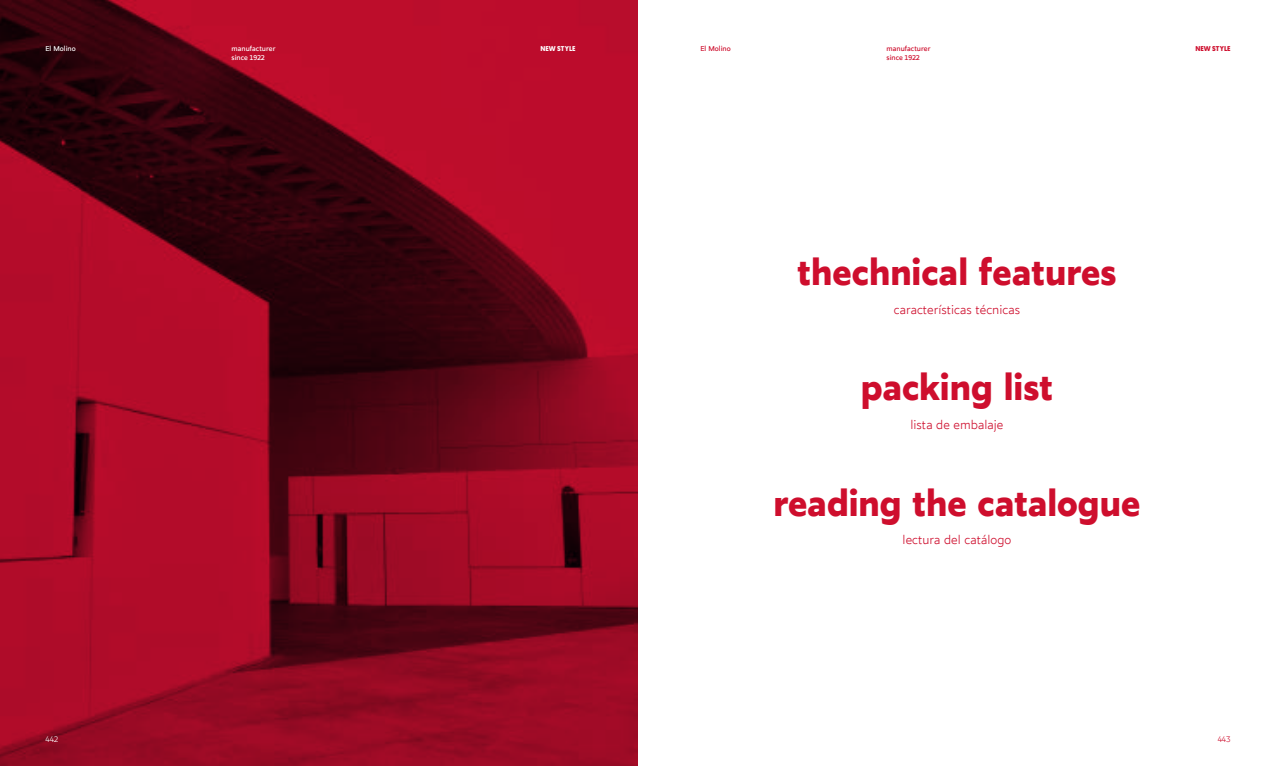
<style>
.page{position:relative;width:1276px;height:766px;background:#fff}
.page>*{position:absolute;margin:0;border:0;box-sizing:border-box;transform-origin:0 0}
.t1{font:700 36px "Marcher Alt";color:#ce0e2d}
.t2{font:300 12px "Marcher Alt";color:#ce0e2d}
.t3{font:300 8px "Marcher Alt";color:#fff}
.t4{font:300 8px "Marcher Alt";color:#ce0e2d}
.t5{font:7px/8.4px "Marcher Alt";color:#fff}
.t6{font:7px/8.4px "Marcher Alt";color:#ce0e2d}
.t7{font:700 7px "Geomanist";color:#fff}
.t8{font:700 7px "Geomanist";color:#ce0e2d}
</style>
<div class="page">
<svg style="left:0;top:0;width:638px;height:765px;background:#87091f"></svg>
<p class="t5" style="left:45px;top:44px;width:32px">El Molino</p>
<p class="t6" style="left:700px;top:44px;width:32px">El Molino</p>
<p class="t6" style="left:886px;top:44px;width:45px">manufacturer since 1922</p>
<p class="t5" style="left:232px;top:44px;width:45px">manufacturer since 1922</p>
<p class="t7" style="left:540px;top:44px;width:37px">NEW STYLE</p>
<p class="t8" style="left:1195px;top:44px;width:37px">NEW STYLE</p>
<h1 class="t1" style="left:797px;top:243px;width:320px">thechnical features</h1>
<p class="t2" style="left:894px;top:300px;width:128px">características técnicas</p>
<h1 class="t1" style="left:861px;top:358px;width:193px">packing list</h1>
<p class="t2" style="left:910px;top:415px;width:94px">lista de embalaje</p>
<h1 class="t1" style="left:773px;top:473px;width:368px">reading the catalogue</h1>
<p class="t2" style="left:902px;top:531px;width:110px">lectura del catálogo</p>
<p class="t3" style="left:45px;top:732px;width:15px">442</p>
<p class="t4" style="left:1217px;top:732px;width:14px">443</p>
</div>
